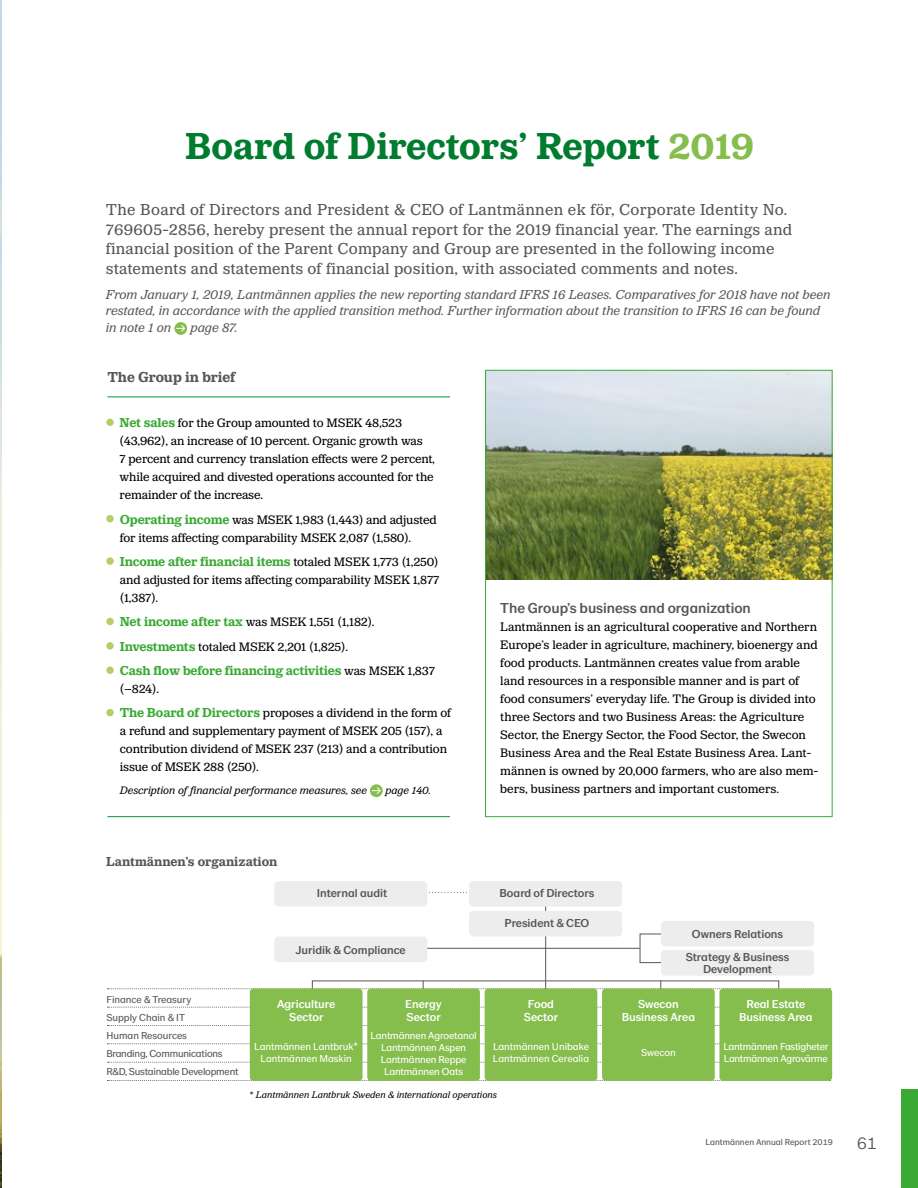
<style>
.page{position:relative;width:918px;height:1188px;background:#fff}
.page>*{position:absolute;margin:0;border:0;box-sizing:border-box;transform-origin:0 0}
.t1{font:700 39px "LM Serif";color:#007c2f}
.t2{font:300 18px "LM Sans";color:#575756}
.t3{font:16.5px/19.5px "LM Serif";letter-spacing:.01em;color:#575756}
.t4{font:500 15px "LM Sans";color:#575756}
.t5{font:700 15px "LM Serif";color:#575756}
.t6{font:italic 13.5px/16.5px "LM Serif";color:#575756}
.t7{font:700 13.5px "LM Serif";letter-spacing:-.01em;color:#3aaa35}
.t8{font:700 13.5px "LM Serif";color:#575756}
.t9{font:12.75px/18px "LM Serif";letter-spacing:-.01em;color:#000}
.t10{font:500 12px/12px "LM Sans";color:#575756;text-align:center}
.t11{font:500 12px/12.8px "LM Sans";color:#fff;text-align:center}
.t12{font:italic 11.25px "LM Serif";color:#000}
.t13{font:10.5px/12px "LM Sans";letter-spacing:-.01em;color:#fff;text-align:center}
.t14{font:10.5px/18.1px "LM Sans";letter-spacing:-.02em;color:#575756}
.t15{font:10.5px/18.1px "LM Sans";color:#575756}
.t16{font:italic 9.75px "LM Serif";color:#000}
.t17{font:9px "LM Sans";color:#575756}
.s1{color:#85be4c}
.s2{font-weight:700;font-size:13.5px;color:#3aaa35}
.s3{font-weight:400;font-size:12.75px;color:#000}
.s4{font-family:"LM Sans";font-weight:300;font-style:normal;font-size:9px}
</style>
<div class="page">
<div style="left:901px;top:1089px;width:17px;height:99px;background:#3aaa35"></div>
<svg style="left:108px;top:1080px;width:613px;height:1px"></svg>
<svg style="left:108px;top:1007px;width:611px;height:1px"></svg>
<svg style="left:108px;top:1025px;width:611px;height:1px"></svg>
<svg style="left:108px;top:1044px;width:610px;height:1px"></svg>
<svg style="left:108px;top:1062px;width:611px;height:1px"></svg>
<img style="left:487px;top:372px;width:344px;height:207px">
<img style="left:0;top:0;width:2px;height:1188px">
<hr style="left:107px;top:396px;width:343px;height:1px;background:#009636">
<hr style="left:107px;top:816px;width:343px;height:1px;background:#009636">
<div style="left:106px;top:419px;width:8px;height:7px;background:#b2d067;border-radius:50%"></div>
<div style="left:106px;top:515px;width:8px;height:7px;background:#b2d067;border-radius:50%"></div>
<div style="left:106px;top:557px;width:8px;height:8px;background:#b2d067;border-radius:50%"></div>
<div style="left:106px;top:618px;width:8px;height:7px;background:#b2d067;border-radius:50%"></div>
<div style="left:106px;top:642px;width:8px;height:8px;background:#b2d067;border-radius:50%"></div>
<div style="left:106px;top:667px;width:8px;height:7px;background:#b2d067;border-radius:50%"></div>
<div style="left:106px;top:709px;width:8px;height:7px;background:#b2d067;border-radius:50%"></div>
<svg style="left:370px;top:784px;width:13px;height:13px"></svg>
<svg style="left:371px;top:786px;width:11px;height:9px"></svg>
<div style="left:640px;top:934px;width:26px;height:29px;border:1px solid #575756"></div>
<svg style="left:108px;top:980px;width:722px;height:15px"></svg>
<svg style="left:429px;top:892px;width:39px;height:1px"></svg>
<hr style="left:545px;top:895px;width:1px;height:114px;background:#575756">
<div style="left:469px;top:881px;width:153px;height:26px;background:#ededed;border-radius:4px"></div>
<div style="left:469px;top:911px;width:153px;height:25px;background:#ededed;border-radius:4px"></div>
<div style="left:274px;top:881px;width:153px;height:26px;background:#ededed;border-radius:4px"></div>
<hr style="left:351px;top:948px;width:289px;height:1px;background:#575756">
<div style="left:274px;top:937px;width:153px;height:25px;background:#ededed;border-radius:4px"></div>
<div style="left:661px;top:950px;width:153px;height:26px;background:#ededed;border-radius:4px"></div>
<div style="left:661px;top:921px;width:153px;height:25px;background:#ededed;border-radius:4px"></div>
<hr style="left:423px;top:981px;width:1px;height:37px;background:#575756">
<hr style="left:660px;top:981px;width:1px;height:37px;background:#575756">
<div style="left:250px;top:989px;width:113px;height:92px;background:#85be4c;border-radius:4px"></div>
<div style="left:367px;top:989px;width:113px;height:92px;background:#85be4c;border-radius:4px"></div>
<div style="left:719px;top:989px;width:113px;height:92px;background:#85be4c;border-radius:4px"></div>
<div style="left:485px;top:989px;width:112px;height:92px;background:#85be4c;border-radius:4px"></div>
<div style="left:602px;top:989px;width:113px;height:92px;background:#85be4c;border-radius:4px"></div>
<svg style="left:174px;top:322px;width:13px;height:13px"></svg>
<svg style="left:176px;top:324px;width:10px;height:9px"></svg>
<div style="left:485px;top:370px;width:348px;height:447px;border:1px solid #3aaa35"></div>
<h1 class="t1" style="left:185px;top:124px;width:571px">Board of Directors’ Report <span class="s1">2019</span></h1>
<p class="t3" style="left:106px;top:200px;width:688px">The Board of Directors and President &amp; CEO of Lantmännen ek för, Corporate Identity No.<br>769605-2856, hereby present the annual report for the 2019 financial year. The earnings and financial position of the Parent Company and Group are presented in the following income statements and statements of financial position, with associated comments and notes.</p>
<p class="t6" style="left:106px;top:286px;width:726px">From January 1, 2019, Lantmännen applies the new reporting standard IFRS 16 Leases. Comparatives for 2018 have not been restated, in accordance with the applied transition method. Further information about the transition to IFRS 16 can be found in note 1 on</p>
<p class="t6" style="left:190px;top:319px;width:49px">page 87.</p>
<p class="t5" style="left:107px;top:369px;width:130px">The Group in brief</p>
<p class="t9" style="left:120px;top:414px;width:317px"><span class="s2">Net sales</span> for the Group amounted to MSEK 48,523 (43,962), an increase of 10 percent. Organic growth was<br>7 percent and currency translation effects were 2 percent, while acquired and divested operations accounted for the remainder of the increase.</p>
<p class="t9" style="left:120px;top:510px;width:318px"><span class="s2">Operating income</span> was MSEK 1,983 (1,443) and adjusted for items affecting comparability MSEK 2,087 (1,580).</p>
<p class="t7" style="left:120px;top:554px;width:320px">Income after financial items <span class="s3">totaled MSEK 1,773 (1,250)</span></p>
<p class="t9" style="left:120px;top:571px;width:321px">and adjusted for items affecting comparability MSEK 1,877 (1,387).</p>
<p class="t9" style="left:120px;top:610px;width:256px;line-height:24.5px"><span class="s2">Net income after tax</span> was MSEK 1,551 (1,182).<br><span class="s2">Investments</span> totaled MSEK 2,201 (1,825).</p>
<p class="t7" style="left:120px;top:663px;width:316px">Cash flow before financing activities <span class="s3">was MSEK 1,837</span></p>
<p class="t9" style="left:120px;top:677px;width:333px;line-height:24.3px">(–824).<br><span class="s2">The Board of Directors</span> proposes a dividend in the form of</p>
<p class="t9" style="left:120px;top:722px;width:329px">a refund and supplementary payment of MSEK 205 (157), a contribution dividend of MSEK 237 (213) and a contribution issue of MSEK 288 (250).</p>
<p class="t12" style="left:120px;top:784px;width:249px">Description of financial performance measures, see</p>
<p class="t12" style="left:385px;top:784px;width:47px">page 140.</p>
<p class="t4" style="left:500px;top:599px;width:252px">The Group’s business and organization</p>
<p class="t9" style="left:500px;top:617px;width:320px">Lantmännen is an agricultural cooperative and Northern Europe’s leader in agriculture, machinery, bioenergy and food products. Lantmännen creates value from arable land resources in a responsible manner and is part of food consumers’ everyday life. The Group is divided into three Sectors and two Business Areas: the Agriculture Sector, the Energy Sector, the Food Sector, the Swecon Business Area and the Real Estate Business Area. Lant&shy;männen is owned by 20,000 farmers, who are also mem&shy;bers, business partners and important customers.</p>
<p class="t8" style="left:106px;top:854px;width:173px">Lantmännen’s organization</p>
<p class="t10" style="left:317px;top:887px;width:72px">Internal audit</p>
<p class="t10" style="left:295px;top:944px;width:112px">Juridik &amp; Compliance</p>
<p class="t15" style="left:106px;top:990px;width:87px">Finance &amp; Treasury</p>
<p class="t15" style="left:106px;top:1008px;width:82px">Supply Chain &amp; IT<br>Human Resources</p>
<p class="t14" style="left:106px;top:1044px;width:134px">Branding, Communications<br>R&amp;D, Sustainable Development</p>
<p class="t11" style="left:277px;top:998px;width:60px">Agriculture<br>Sector</p>
<p class="t13" style="left:254px;top:1041px;width:105px">Lantmännen Lantbruk*<br>Lantmännen Maskin</p>
<p class="t11" style="left:405px;top:998px;width:38px;text-align:left">Energy<br>Sector</p>
<p class="t13" style="left:370px;top:1029px;width:108px">Lantmännen Agroetanol<br>Lantmännen Aspen<br>Lantmännen Reppe<br>Lantmännen Oats</p>
<p class="t10" style="left:500px;top:887px;width:96px">Board of Directors</p>
<p class="t10" style="left:505px;top:917px;width:86px">President &amp; CEO</p>
<p class="t11" style="left:524px;top:998px;width:36px">Food<br>Sector</p>
<p class="t13" style="left:493px;top:1041px;width:98px;text-align:left">Lantmännen Unibake<br>Lantmännen Cerealia</p>
<p class="t10" style="left:692px;top:928px;width:93px">Owners Relations</p>
<p class="t10" style="left:686px;top:951px;width:105px">Strategy &amp; Business<br>Development</p>
<p class="t11" style="left:622px;top:998px;width:75px">Swecon<br>Business Area</p>
<p class="t13" style="left:641px;top:1047px;width:36px">Swecon</p>
<p class="t11" style="left:739px;top:998px;width:75px">Real Estate<br>Business Area</p>
<p class="t13" style="left:723px;top:1041px;width:107px;text-align:left">Lantmännen Fastigheter<br>Lantmännen Agrovärme</p>
<p class="t16" style="left:250px;top:1089px;width:249px"><span class="s4">*</span> Lantmännen Lantbruk Sweden &amp; international operations</p>
<p class="t17" style="left:705px;top:1137px;width:129px">Lantmännen Annual Report 2019</p>
<h2 class="t2" style="left:857px;top:1133px;width:22px">61</h2>
</div>
